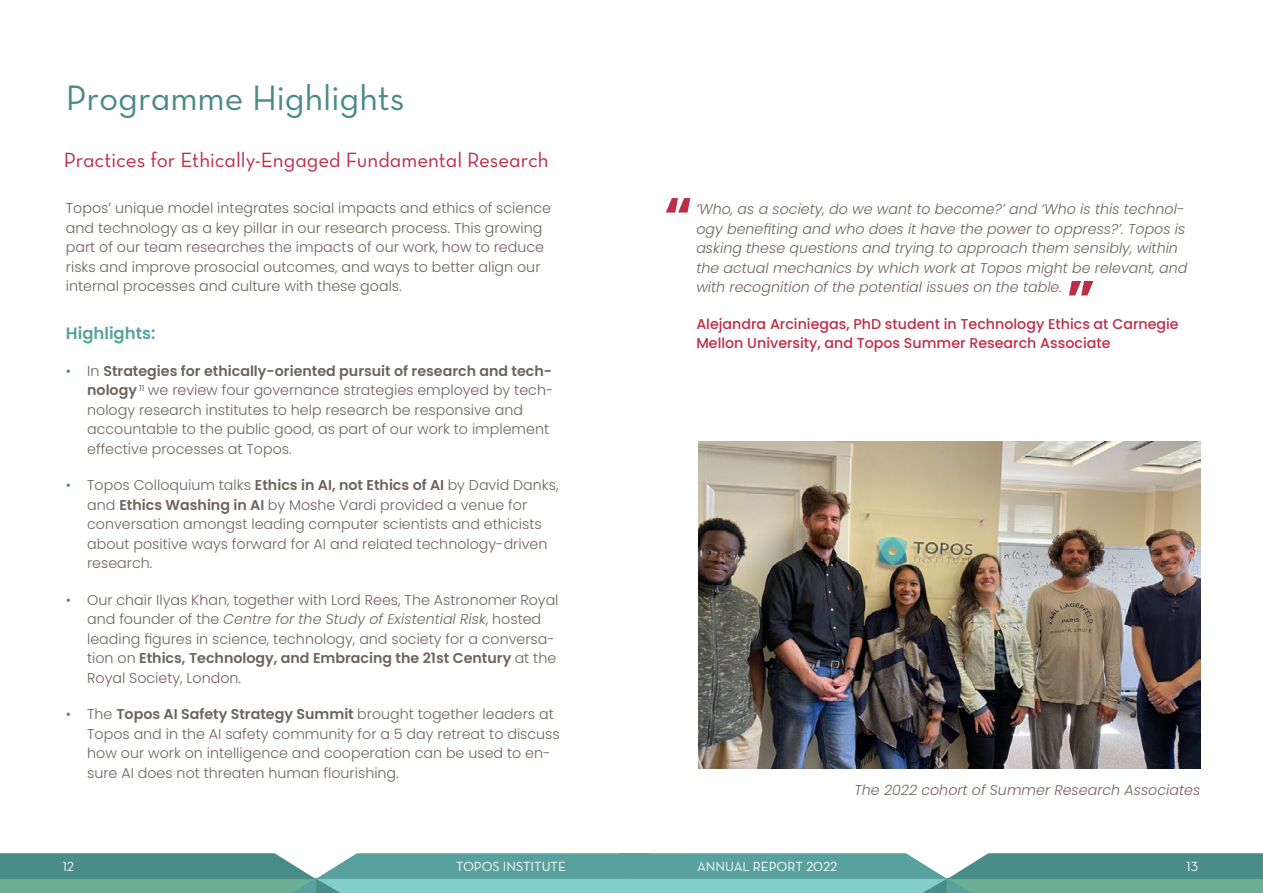
<style>
.page{position:relative;width:1263px;height:893px;background:#fff}
.page>*{position:absolute;margin:0;border:0;box-sizing:border-box;transform-origin:0 0}
.t1{font:700 54px "Poppins";color:#bd2d48}
.t2{font:36px "Neutra Text Book Alt";color:#4b8a89}
.t3{font:21px "Neutra Text Book Alt";color:#bd2d48}
.t4{font:600 16.5px "Poppins";color:#59a19f}
.t5{font:300 14.25px/19.5px "Poppins";color:#6d645b}
.t6{font:italic 300 14.25px/19.5px "Poppins";color:#6d645b}
.t7{font:500 14.25px/19.5px "Poppins";color:#bd2d48}
.t8{font:13.5px "Neutra Text Book Alt";color:#fff}
.s1{color:#4b8a89}
.s2{font-weight:600}
.s3{font-style:italic}
</style>
<div class="page">
<svg style="left:0;top:853px;width:1263px;height:40px;background:#66a9a1"></svg>
<img style="left:698px;top:441px;width:502px;height:327px">
<h2 class="t2" style="left:66px;top:76px;width:340px">Programme Highlights</h2>
<h3 class="t3" style="left:64px;top:147px;width:486px">Practices for Ethically-Engaged Fundamental Research</h3>
<p class="t5" style="left:66px;top:199px;width:487px">Topos’ unique model integrates social impacts and ethics of science and technology as a key pillar in our research process. This growing part of our team researches the impacts of our work, how to reduce risks and improve prosocial outcomes, and ways to better align our internal processes and culture with these goals.</p>
<p class="t4" style="left:66px;top:324px;width:91px">Highlights:</p>
<p class="t5" style="left:87px;top:361px;width:468px;text-indent:-21px"><span class="s1">•</span> In <span class="s2">Strategies for ethically-oriented pursuit of research and tech&shy;nology</span> <sup>11</sup> we review four governance strategies employed by tech&shy;nology research institutes to help research be responsive and accountable to the public good, as part of our work to implement effective processes at Topos.</p>
<p class="t5" style="left:87px;top:476px;width:473px;text-indent:-21px"><span class="s1">•</span> Topos Colloquium talks <span class="s2">Ethics in AI, not Ethics of AI</span> by David Danks, and <span class="s2">Ethics Washing in AI</span> by Moshe Vardi provided a venue for conversation amongst leading computer scientists and ethicists about positive ways forward for AI and related technology-driven research.</p>
<p class="t5" style="left:87px;top:590px;width:473px;text-indent:-21px"><span class="s1">•</span> Our chair Ilyas Khan, together with Lord Rees, The Astronomer Royal and founder of the <span class="s3">Centre for the Study of Existential Risk</span>, hosted leading figures in science, technology, and society for a conversa&shy;tion on <span class="s2">Ethics, Technology, and Embracing the 21st Century</span> at the Royal Society, London.</p>
<p class="t5" style="left:87px;top:705px;width:474px;text-indent:-21px"><span class="s1">•</span> The <span class="s2">Topos AI Safety Strategy Summit</span> brought together leaders at Topos and in the AI safety community for a 5 day retreat to discuss how our work on intelligence and cooperation can be used to en&shy;sure AI does not threaten human flourishing.</p>
<h1 class="t1" style="left:664px;top:186px;width:31px">“</h1>
<p class="t6" style="left:696px;top:200px;width:493px">‘Who, as a society, do we want to become?’ and ‘Who is this technol&shy;ogy benefiting and who does it have the power to oppress?’. Topos is asking these questions and trying to approach them sensibly, within the actual mechanics by which work at Topos might be relevant, and with recognition of the potential issues on the table.</p>
<p class="t7" style="left:696px;top:314px;width:484px">Alejandra Arciniegas, PhD student in Technology Ethics at Carnegie<br>Mellon University, and Topos Summer Research Associate</p>
<h1 class="t1" style="left:1066px;top:269px;width:31px">”</h1>
<p class="t6" style="left:854px;top:781px;width:347px">The 2022 cohort of Summer Research Associates</p>
<p class="t8" style="left:63px;top:858px;width:13px">12</p>
<p class="t8" style="left:456px;top:858px;width:111px">TOPOS INSTITUTE</p>
<p class="t8" style="left:697px;top:858px;width:142px">ANNUAL REPORT 2022</p>
<p class="t8" style="left:1186px;top:858px;width:13px">13</p>
</div>
